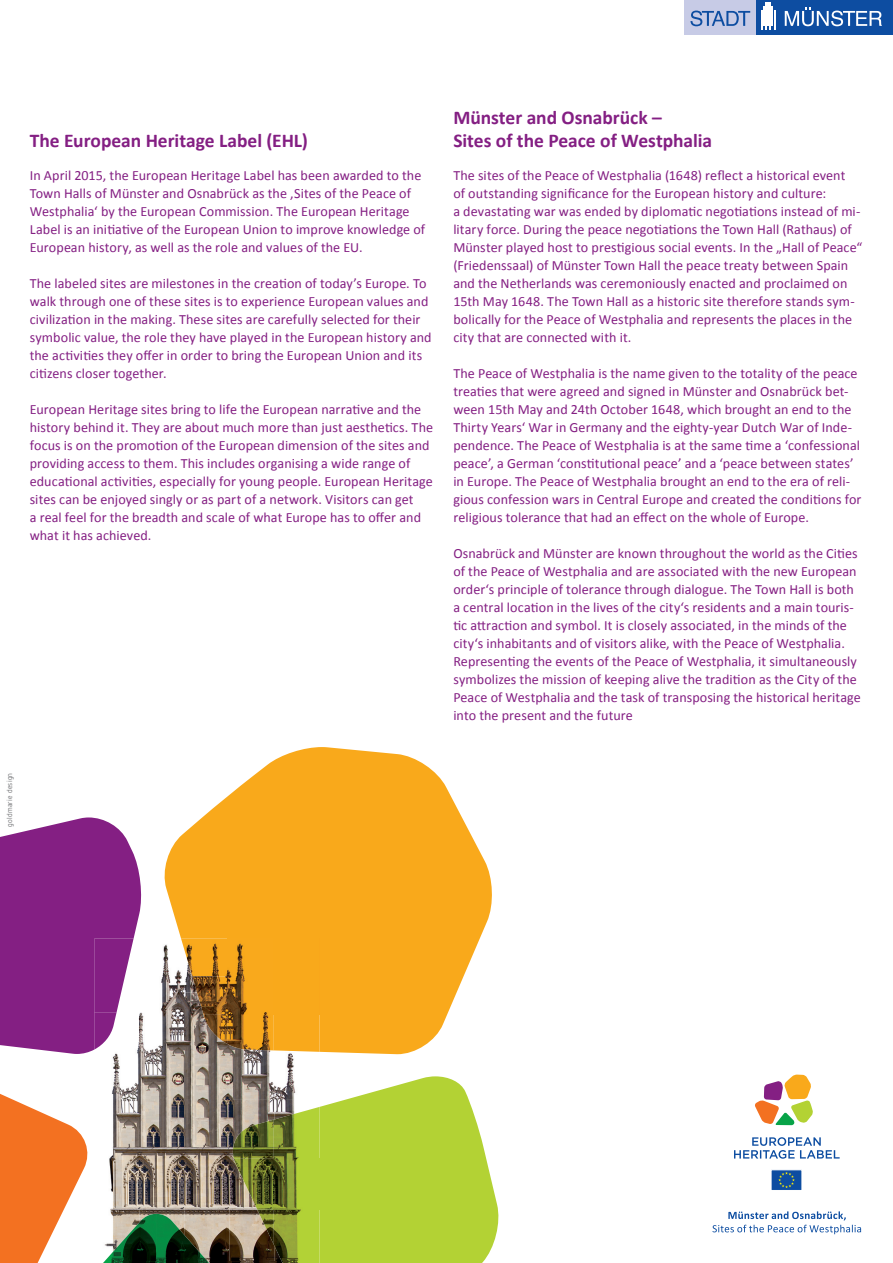
<style>
.page{position:relative;width:893px;height:1263px;background:#fff}
.page>*{position:absolute;margin:0;border:0;box-sizing:border-box;transform-origin:0 0}
.t1{font:700 19.5px/22.5px "Calibri";color:#841f83}
.t2{font:14.1px/18px "Calibri";letter-spacing:.005em;color:#841f83}
.t3{font:7.5px "Netto OT";letter-spacing:.035em;color:#6c6d70}
</style>
<div class="page">
<img style="left:112px;top:1046px;width:162px;height:107px">
<img style="left:274px;top:1054px;width:22px;height:53px">
<img style="left:109px;top:1153px;width:125px;height:54px">
<img style="left:104px;top:1207px;width:35px;height:38px">
<img style="left:139px;top:1207px;width:45px;height:7px">
<img style="left:184px;top:1207px;width:90px;height:54px">
<img style="left:209px;top:1261px;width:110px;height:2px">
<img style="left:105px;top:1214px;width:102px;height:47px">
<img style="left:103px;top:1261px;width:106px;height:2px">
<svg style="left:319px;top:1076px;width:180px;height:187px;background:#bcd74e"></svg>
<img style="left:230px;top:1119px;width:44px;height:39px">
<img style="left:274px;top:1107px;width:45px;height:51px">
<img style="left:234px;top:1158px;width:85px;height:52px">
<img style="left:257px;top:1209px;width:17px;height:35px">
<img style="left:274px;top:1209px;width:45px;height:52px">
<svg style="left:161px;top:747px;width:331px;height:307px;fill:#f9a91b"></svg>
<img style="left:181px;top:939px;width:138px;height:37px">
<img style="left:192px;top:976px;width:127px;height:38px">
<img style="left:203px;top:1014px;width:24px;height:30px">
<img style="left:227px;top:1014px;width:46px;height:36px">
<div style="left:273px;top:1014px;width:46px;height:38px;background:#f9a91b"></div>
<svg style="left:0;top:817px;width:143px;height:237px;background:#953e94"></svg>
<img style="left:94px;top:939px;width:40px;height:74px">
<img style="left:94px;top:1012px;width:23px;height:37px">
<svg style="left:0;top:1094px;width:88px;height:169px"></svg>
<svg style="left:712px;top:1211px;width:149px;height:23px"></svg>
<svg style="left:755px;top:1074px;width:58px;height:51px"></svg>
<div style="left:771px;top:1169px;width:31px;height:22px;background:#0d4da1;border:1px solid #fff"></div>
<svg style="left:778px;top:1172px;width:17px;height:16px"></svg>
<svg style="left:734px;top:1137px;width:106px;height:22px"></svg>
<div style="left:685px;top:0;width:71px;height:35px;background:#c7cbe6"></div>
<div style="left:756px;top:0;width:137px;height:35px;background:#0d4da1"></div>
<svg style="left:785px;top:7px;width:97px;height:19px"></svg>
<svg style="left:690px;top:11px;width:60px;height:15px"></svg>
<svg style="left:761px;top:6px;width:3px;height:24px"></svg>
<hr style="left:765px;top:2px;width:2px;height:28px;background:#fff">
<hr style="left:767px;top:2px;width:2px;height:24px;background:#fff">
<hr style="left:769px;top:2px;width:2px;height:28px;background:#fff">
<svg style="left:772px;top:6px;width:3px;height:24px"></svg>
<h1 class="t1" style="left:30px;top:128px;width:280px">The European Heritage Label (EHL)</h1>
<p class="t2" style="left:30px;top:166px;width:397px">In April 2015, the European Heritage Label has been awarded to the Town Halls of Münster and Osnabrück as the ‚Sites of the Peace of Westphalia‘ by the European Commission. The European Heritage Label is an initiative of the European Union to improve knowledge of European history, as well as the role and values of the EU.</p>
<p class="t2" style="left:30px;top:274px;width:403px">The labeled sites are milestones in the creation of today’s Europe. To walk through one of these sites is to experience European values and civilization in the making. These sites are carefully selected for their symbolic value, the role they have played in the European history and the activities they offer in order to bring the European Union and its citizens closer together.</p>
<p class="t2" style="left:30px;top:400px;width:405px">European Heritage sites bring to life the European narrative and the history behind it. They are about much more than just aesthetics. The focus is on the promotion of the European dimension of the sites and providing access to them. This includes organising a wide range of educational activities, especially for young people. European Heritage sites can be enjoyed singly or as part of a network. Visitors can get<br>a real feel for the breadth and scale of what Europe has to offer and what it has achieved.</p>
<p class="t3" style="left:5px;top:827px;width:56px;rotate:-90deg">goldmarie design</p>
<h1 class="t1" style="left:453px;top:106px;width:260px">Münster and Osnabrück –<br>Sites of the Peace of Westphalia</h1>
<p class="t2" style="left:453px;top:166px;width:411px">The sites of the Peace of Westphalia (1648) reflect a historical event<br>of outstanding significance for the European history and culture:<br>a devastating war was ended by diplomatic negotiations instead of mi&shy;litary force. During the peace negotiations the Town Hall (Rathaus) of Münster played host to prestigious social events. In the „Hall of Peace“ (Friedenssaal) of Münster Town Hall the peace treaty between Spain and the Netherlands was ceremoniously enacted and proclaimed on 15th May 1648. The Town Hall as a historic site therefore stands sym&shy;bolically for the Peace of Westphalia and represents the places in the city that are connected with it.</p>
<p class="t2" style="left:453px;top:364px;width:410px">The Peace of Westphalia is the name given to the totality of the peace treaties that were agreed and signed in Münster and Osnabrück bet&shy;ween 15th May and 24th October 1648, which brought an end to the Thirty Years‘ War in Germany and the eighty-year Dutch War of Inde&shy;pendence. The Peace of Westphalia is at the same time a ‘confessional peace’, a German ‘constitutional peace’ and a ‘peace between states’ in Europe. The Peace of Westphalia brought an end to the era of reli&shy;gious confession wars in Central Europe and created the conditions for religious tolerance that had an effect on the whole of Europe.</p>
<p class="t2" style="left:453px;top:544px;width:409px">Osnabrück and Münster are known throughout the world as the Cities of the Peace of Westphalia and are associated with the new European order‘s principle of tolerance through dialogue. The Town Hall is both a central location in the lives of the city‘s residents and a main touris&shy;tic attraction and symbol. It is closely associated, in the minds of the city‘s inhabitants and of visitors alike, with the Peace of Westphalia.<br>Representing the events of the Peace of Westphalia, it simultaneously symbolizes the mission of keeping alive the tradition as the City of the Peace of Westphalia and the task of transposing the historical heritage into the present and the future</p>
</div>
